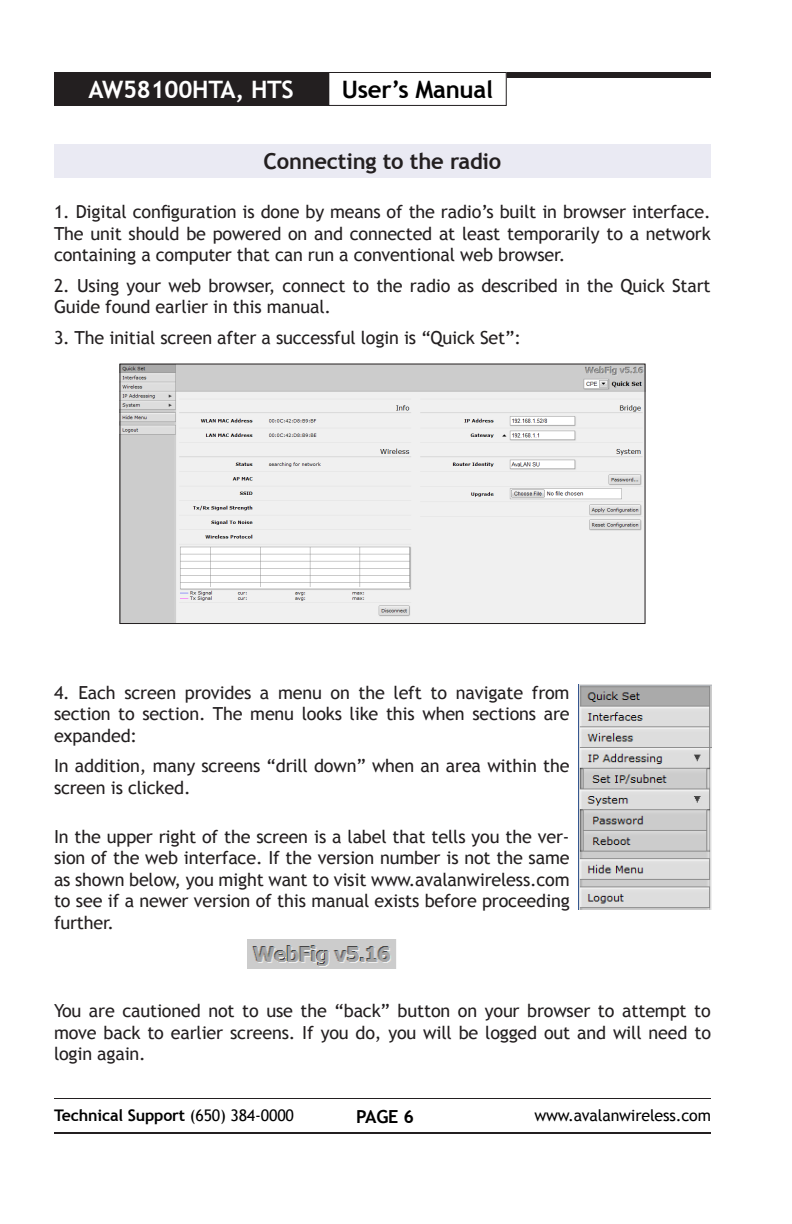
<style>
.page{position:relative;width:792px;height:1224px;background:#fff}
.page>*{position:absolute;margin:0;border:0;box-sizing:border-box;transform-origin:0 0}
.t1{font:700 24px "Trebuchet MS";letter-spacing:-.01em;color:#fff}
.t2{font:700 24px "Trebuchet MS";letter-spacing:-.01em;color:#000}
.t3{font:700 22px "Trebuchet MS";letter-spacing:-.01em;color:#231f20}
.t4{font:18px/21.6px "Trebuchet MS";letter-spacing:-.01em;color:#231f20;text-align:justify}
.t5{font:700 18px "Trebuchet MS";color:#000}
.t6{font:700 16px "Trebuchet MS";letter-spacing:-.01em;color:#000}
.t7{font:16px "Trebuchet MS";letter-spacing:-.01em;color:#000}
.s1{font-weight:400}
</style>
<div class="page">
<div style="left:507px;top:72px;width:204px;height:6px;background:#231f20"></div>
<div style="left:54px;top:72px;width:274px;height:34px;background:#231f20"></div>
<div style="left:328px;top:72px;width:179px;height:34px;border:1px solid #231f20"></div>
<hr style="left:54px;top:1098px;width:657px;height:1px;background:#231f20">
<hr style="left:54px;top:1132px;width:657px;height:2px;background:#231f20">
<div style="left:54px;top:144px;width:657px;height:34px;background:#eaeaf3"></div>
<img style="left:121px;top:366px;width:523px;height:256px">
<div style="left:119px;top:364px;width:527px;height:260px;border:1px solid #231f20"></div>
<img style="left:579px;top:684px;width:132px;height:226px">
<img style="left:248px;top:939px;width:148px;height:29px">
<h1 class="t1" style="left:88px;top:74px;width:207px">AW58100HTA, HTS</h1>
<h1 class="t2" style="left:342px;top:74px;width:153px">User’s Manual</h1>
<p class="t3" style="left:264px;top:148px;width:239px">Connecting to the radio</p>
<p class="t4" style="left:54px;top:201px;width:658px">1. Digital configuration is done by means of the radio’s built in browser interface.<br>The unit should be powered on and connected at least temporarily to a network containing a computer that can run a conventional web browser.</p>
<p class="t4" style="left:54px;top:275px;width:658px">2. Using your web browser, connect to the radio as described in the Quick Start<br>Guide found earlier in this manual.</p>
<p class="t4" style="left:54px;top:327px;width:468px">3. The initial screen after a successful login is “Quick Set”:</p>
<p class="t4" style="left:54px;top:682px;width:517px">4. Each screen provides a menu on the left to navigate from section to section. The menu looks like this when sections are expanded:</p>
<p class="t4" style="left:54px;top:756px;width:517px">In addition, many screens “drill down” when an area within the screen is clicked.</p>
<p class="t4" style="left:54px;top:826px;width:517px">In the upper right of the screen is a label that tells you the ver&shy;sion of the web interface. If the version number is not the same as shown below, you might want to visit www.avalanwireless.com to see if a newer version of this manual exists before proceeding further.</p>
<p class="t4" style="left:54px;top:1000px;width:658px">You are cautioned not to use the “back” button on your browser to attempt to move back to earlier screens. If you do, you will be logged out and will need to login again.</p>
<p class="t6" style="left:54px;top:1106px;width:241px">Technical Support <span class="s1">(650) 384-0000</span></p>
<p class="t5" style="left:356px;top:1105px;width:60px">PAGE 6</p>
<p class="t7" style="left:534px;top:1106px;width:178px">www.avalanwireless.com</p>
</div>
